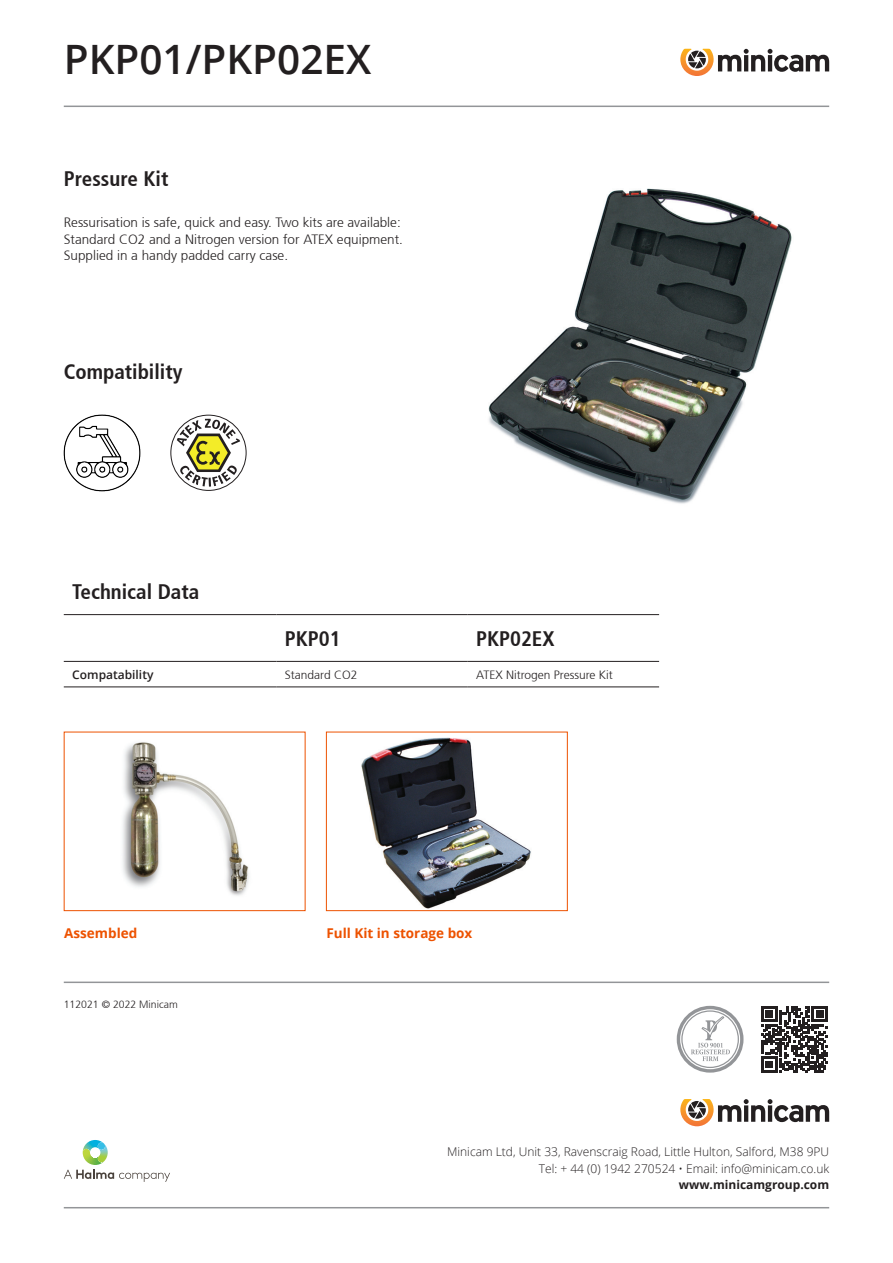
<style>
.page{position:relative;width:893px;height:1263px;background:#fff}
.page>*{position:absolute;margin:0;border:0;box-sizing:border-box;transform-origin:0 0}
.t1{font:600 40.5px "Open Sans";color:#231f20}
.Image_Caption{font:700 condensed 21px "Frutiger 67";color:#231f20}
.Table_Body{font:700 condensed 21px "Frutiger 67";color:#231f20}
.Image_Caption-2{font:300 13.5px/16.5px "Frutiger 45";color:#231f20}
.Image_Caption-3{font:700 13.5px "Open Sans";color:#ed5200}
.Company_Info{font:300 12px "Open Sans";color:#231f20}
.Table_Body-2{font:300 12px "Frutiger 45";color:#231f20}
.Company_Info-2{font:700 12px "Open Sans";color:#231f20}
.Table_Body-3{font:600 12px "Open Sans";color:#231f20}
.Image_Caption-4{font:300 10.5px "Frutiger 45";color:#231f20}
</style>
<div class="page">
<hr style="left:64px;top:106px;width:765px;height:1px;background:#939598">
<svg style="left:680px;top:49px;width:149px;height:27px"></svg>
<img style="left:488px;top:188px;width:304px;height:316px">
<img style="left:64px;top:414px;width:76px;height:77px">
<div style="left:170px;top:415px;width:76px;height:76px;border:1px solid #231f20;border-radius:50%"></div>
<svg style="left:177px;top:419px;width:63px;height:68px"></svg>
<img style="left:361px;top:737px;width:170px;height:172px">
<div style="left:326px;top:732px;width:242px;height:179px;border:1px solid #ed5200"></div>
<img style="left:122px;top:742px;width:127px;height:154px">
<hr style="left:64px;top:614px;width:212px;height:1px;background:#231f20">
<hr style="left:276px;top:614px;width:192px;height:1px;background:#231f20">
<hr style="left:468px;top:614px;width:191px;height:1px;background:#231f20">
<hr style="left:64px;top:661px;width:212px;height:1px;background:#231f20">
<hr style="left:276px;top:661px;width:192px;height:1px;background:#231f20">
<hr style="left:468px;top:661px;width:191px;height:1px;background:#231f20">
<hr style="left:64px;top:686px;width:212px;height:1px;background:#231f20">
<hr style="left:276px;top:686px;width:192px;height:1px;background:#231f20">
<hr style="left:468px;top:686px;width:191px;height:1px;background:#231f20">
<hr style="left:64px;top:981px;width:765px;height:2px;background:#939598">
<hr style="left:64px;top:1207px;width:765px;height:1px;background:#939598">
<svg style="left:64px;top:1140px;width:106px;height:42px"></svg>
<svg style="left:680px;top:1099px;width:149px;height:27px"></svg>
<svg style="left:678px;top:1007px;width:64px;height:64px"></svg>
<div style="left:677px;top:1006px;width:66px;height:66px;border:3px solid #939598;border-radius:50%"></div>
<div style="left:682px;top:1011px;width:56px;height:56px;background:#fff;border-radius:50%"></div>
<div style="left:681px;top:1010px;width:58px;height:58px;border:1px solid #939598;border-radius:50%"></div>
<svg style="left:691px;top:1015px;width:39px;height:46px"></svg>
<svg style="left:761px;top:1006px;width:67px;height:66px"></svg>
<p class="t1" style="left:64px;top:32px;width:309px">PKP01/PKP02EX</p>
<p class="Image_Caption" style="left:64px;top:166px;width:106px">Pressure Kit</p>
<p class="Image_Caption-2" style="left:64px;top:215px;width:341px">Ressurisation is safe, quick and easy. Two kits are available:<br>Standard CO2 and a Nitrogen version for ATEX equipment.<br>Supplied in a handy padded carry case.</p>
<p class="Image_Caption" style="left:64px;top:359px;width:120px">Compatibility</p>
<p class="Image_Caption" style="left:72px;top:579px;width:129px">Technical Data</p>
<p class="Table_Body" style="left:285px;top:626px;width:57px">PKP01</p>
<p class="Table_Body" style="left:476px;top:626px;width:80px">PKP02EX</p>
<p class="Table_Body-3" style="left:72px;top:666px;width:83px">Compatability</p>
<p class="Table_Body-2" style="left:285px;top:668px;width:74px">Standard CO2</p>
<p class="Table_Body-2" style="left:476px;top:668px;width:138px">ATEX Nitrogen Pressure Kit</p>
<p class="Image_Caption-3" style="left:64px;top:923px;width:75px">Assembled</p>
<p class="Image_Caption-3" style="left:326px;top:923px;width:148px">Full Kit in storage box</p>
<p class="Image_Caption-4" style="left:64px;top:998px;width:116px">112021 © 2022 Minicam</p>
<p class="Company_Info" style="left:447px;top:1144px;width:384px">Minicam Ltd, Unit 33, Ravenscraig Road, Little Hulton, Salford, M38 9PU</p>
<p class="Company_Info" style="left:539px;top:1160px;width:292px">Tel: + 44 (0) 1942 270524 • Email: info@minicam.co.uk</p>
<p class="Company_Info-2" style="left:679px;top:1176px;width:152px">www.minicamgroup.com</p>
</div>
